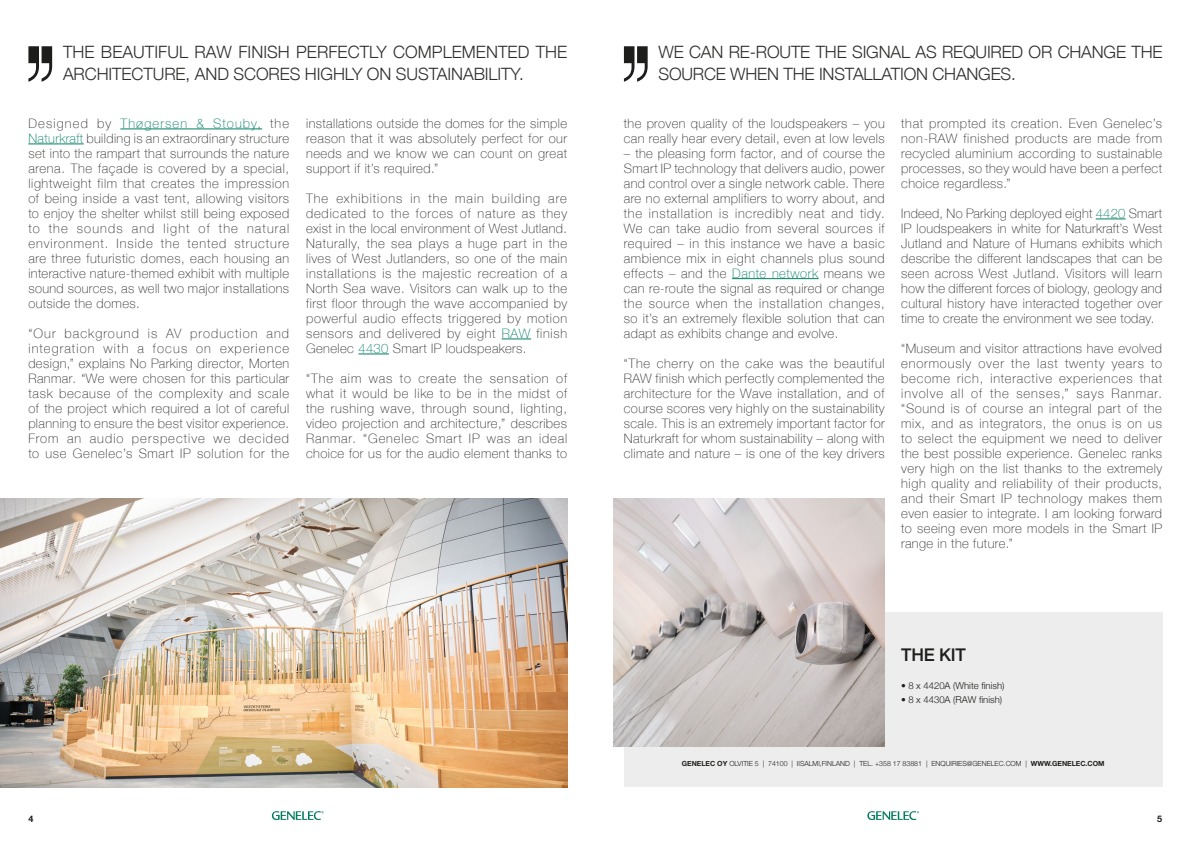
<style>
.page{position:relative;width:1191px;height:842px;background:#fff}
.page>*{position:absolute;margin:0;border:0;box-sizing:border-box;transform-origin:0 0}
.t1{font:500 17.5px "Helvetica Neue";letter-spacing:-.015em;color:#1d1d1b}
.t2{font:300 17px/21.5px "Helvetica Neue";letter-spacing:-.005em;color:#2e2d2c}
.t3{font:100 13px/15px "Helvetica Neue";letter-spacing:.03em;color:#2e2d2c;text-align:justify}
.t4{font:300 9.5px "Helvetica Neue";color:#1d1d1b}
.t5{font:700 9px "Helvetica Neue";color:#1d1d1b}
.t6{font:300 7px "Helvetica Neue";color:#1d1d1b}
.s1{color:#007f62}
.s2{font-weight:700}
</style>
<div class="page">
<svg style="left:502px;top:339px;width:29px;height:1px"></svg>
<hr style="left:358px;top:354px;width:31px;height:1px;background:#007f62">
<svg style="left:28px;top:46px;width:24px;height:36px"></svg>
<hr style="left:120px;top:129px;width:142px;height:1px;background:#007f62">
<hr style="left:28px;top:144px;width:56px;height:1px;background:#007f62">
<hr style="left:732px;top:278px;width:86px;height:1px;background:#007f62">
<img style="left:0;top:499px;width:567px;height:288px">
<svg style="left:624px;top:46px;width:23px;height:36px"></svg>
<hr style="left:1095px;top:219px;width:30px;height:1px;background:#007f62">
<div style="left:624px;top:612px;width:538px;height:175px;background:#ededed"></div>
<img style="left:613px;top:499px;width:271px;height:247px">
<svg style="left:272px;top:811px;width:51px;height:9px"></svg>
<svg style="left:867px;top:811px;width:52px;height:9px"></svg>
<h2 class="t2" style="left:63px;top:40px;width:506px">THE BEAUTIFUL RAW FINISH PERFECTLY COMPLEMENTED THE<br>ARCHITECTURE, AND SCORES HIGHLY ON SUSTAINABILITY.</h2>
<p class="t3" style="left:28px;top:115px;width:262px">Designed by <span class="s1">Thøgersen &amp; Stouby,</span> the <span class="s1">Naturkraft</span> building is an extraordinary structure set into the rampart that surrounds the nature arena. The façade is covered by a special, lightweight film that creates the impression of being inside a vast tent, allowing visitors to enjoy the shelter whilst still being exposed to the sounds and light of the natural environment. Inside the tented structure are three futuristic domes, each housing an interactive nature-themed exhibit with multiple sound sources, as well two major installations outside the domes.</p>
<p class="t3" style="left:28px;top:325px;width:262px">“Our background is AV production and integration with a focus on experience design,” explains No Parking director, Morten Ranmar. “We were chosen for this particular task because of the complexity and scale of the project which required a lot of careful planning to ensure the best visitor experience.<br>From an audio perspective we decided to use Genelec’s Smart IP solution for the</p>
<p class="t3" style="left:306px;top:115px;width:262px">installations outside the domes for the simple reason that it was absolutely perfect for our needs and we know we can count on great support if it’s required.”</p>
<p class="t3" style="left:306px;top:190px;width:263px">The exhibitions in the main building are dedicated to the forces of nature as they exist in the local environment of West Jutland.<br>Naturally, the sea plays a huge part in the lives of West Jutlanders, so one of the main installations is the majestic recreation of a North Sea wave. Visitors can walk up to the first floor through the wave accompanied by powerful audio effects triggered by motion sensors and delivered by eight <span class="s1">RAW</span> finish Genelec <span class="s1">4430</span> Smart IP loudspeakers.</p>
<p class="t3" style="left:306px;top:370px;width:263px">“The aim was to create the sensation of what it would be like to be in the midst of the rushing wave, through sound, lighting, video projection and architecture,” describes Ranmar. “Genelec Smart IP was an ideal choice for us for the audio element thanks to</p>
<h2 class="t2" style="left:658px;top:40px;width:505px">WE CAN RE-ROUTE THE SIGNAL AS REQUIRED OR CHANGE THE<br>SOURCE WHEN THE INSTALLATION CHANGES.</h2>
<p class="t3" style="left:901px;top:115px;width:262px">that prompted its creation. Even Genelec’s non-RAW finished products are made from recycled aluminium according to sustainable processes, so they would have been a perfect choice regardless.”</p>
<p class="t3" style="left:901px;top:205px;width:262px">Indeed, No Parking deployed eight <span class="s1">4420</span> Smart IP loudspeakers in white for Naturkraft’s West Jutland and Nature of Humans exhibits which describe the different landscapes that can be seen across West Jutland. Visitors will learn how the different forces of biology, geology and cultural history have interacted together over time to create the environment we see today.</p>
<p class="t3" style="left:901px;top:340px;width:262px">“Museum and visitor attractions have evolved enormously over the last twenty years to become rich, interactive experiences that involve all of the senses,” says Ranmar. “Sound is of course an integral part of the mix, and as integrators, the onus is on us to select the equipment we need to deliver the best possible experience. Genelec ranks very high on the list thanks to the extremely high quality and reliability of their products, and their Smart IP technology makes them even easier to integrate. I am looking forward to seeing even more models in the Smart IP range in the future.”</p>
<p class="t3" style="left:624px;top:115px;width:262px">the proven quality of the loudspeakers – you can really hear every detail, even at low levels</p>
<p class="t3" style="left:624px;top:145px;width:262px">– the pleasing form factor, and of course the Smart IP technology that delivers audio, power and control over a single network cable. There are no external amplifiers to worry about, and the installation is incredibly neat and tidy.<br>We can take audio from several sources if required – in this instance we have a basic ambience mix in eight channels plus sound effects – and the <span class="s1">Dante network</span> means we can re-route the signal as required or change the source when the installation changes, so it’s an extremely flexible solution that can adapt as exhibits change and evolve.</p>
<p class="t3" style="left:624px;top:355px;width:262px">“The cherry on the cake was the beautiful RAW finish which perfectly complemented the architecture for the Wave installation, and of course scores very highly on the sustainability scale. This is an extremely important factor for Naturkraft for whom sustainability – along with climate and nature – is one of the key drivers</p>
<h1 class="t1" style="left:901px;top:641px;width:66px">THE KIT</h1>
<p class="t4" style="left:901px;top:678px;width:105px">• 8 x 4420A (White finish)</p>
<p class="t4" style="left:901px;top:692px;width:102px">• 8 x 4430A (RAW finish)</p>
<h1 class="t1" style="left:901px;top:648px;width:66px">THE KIT</h1>
<p class="t4" style="left:901px;top:685px;width:100px">• Genelec 8430B 18pcs</p>
<p class="t6" style="left:682px;top:758px;width:424px"><span class="s2">GENELEC OY</span> OLVITIE 5 | 74100 | IISALMI,FINLAND | TEL. +358 17 83881 | ENQUIRIES@GENELEC.COM | <span class="s2">WWW.GENELEC.COM</span></p>
<p class="t5" style="left:28px;top:812px;width:7px">4</p>
<p class="t5" style="left:1157px;top:812px;width:7px">5</p>
</div>
